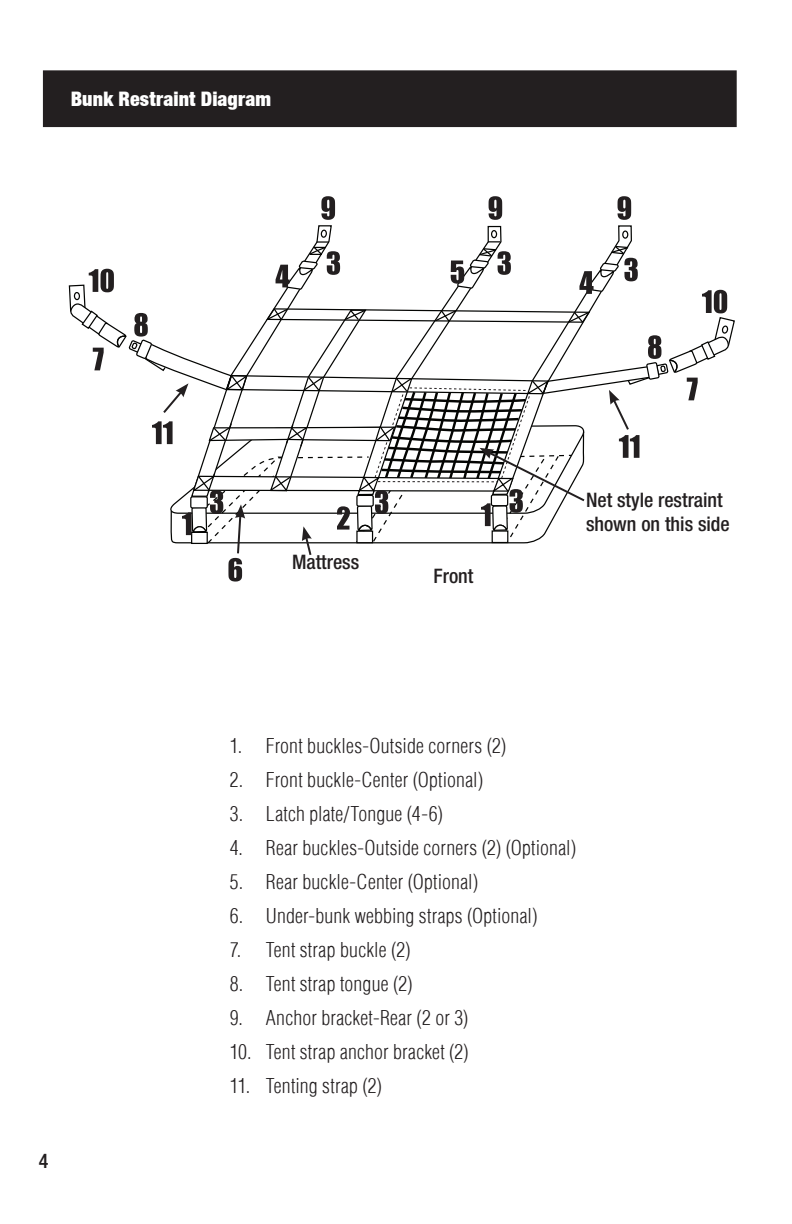
<style>
.page{position:relative;width:792px;height:1224px;background:#fff}
.page>*{position:absolute;margin:0;border:0;box-sizing:border-box;transform-origin:0 0}
.t1{font:300 condensed 20px "Helvetica LT";letter-spacing:.01em;color:#231f20}
.t2{font:500 condensed 20px/24px "Helvetica Neue LT Std";color:#231f20}
.t3{font:900 condensed 20px "Helvetica Neue LT";letter-spacing:.005em;color:#fff}
</style>
<div class="page">
<div style="left:44px;top:71px;width:692px;height:55px;background:#231f20"></div>
<div style="left:43px;top:70px;width:694px;height:57px;border:2px solid #231f20"></div>
<svg style="left:68px;top:196px;width:667px;height:386px"></svg>
<p class="t3" style="left:71px;top:87px;width:202px">Bunk Restraint Diagram</p>
<p class="t2" style="left:39px;top:1148px;width:11px">4</p>
<p class="t2" style="left:292px;top:549px;width:69px">Mattress</p>
<p class="t2" style="left:434px;top:563px;width:41px">Front</p>
<p class="t2" style="left:586px;top:487px;width:145px">Net style restraint shown on this side</p>
<p class="t1" style="left:230px;top:733px;width:278px">1. Front buckles-Outside corners (2)</p>
<p class="t1" style="left:230px;top:767px;width:255px">2. Front buckle-Center (Optional)</p>
<p class="t1" style="left:230px;top:801px;width:215px">3. Latch plate/Tongue (4-6)</p>
<p class="t1" style="left:230px;top:835px;width:348px">4. Rear buckles-Outside corners (2) (Optional)</p>
<p class="t1" style="left:230px;top:869px;width:250px">5. Rear buckle-Center (Optional)</p>
<p class="t1" style="left:230px;top:903px;width:309px">6. Under-bunk webbing straps (Optional)</p>
<p class="t1" style="left:230px;top:937px;width:182px">7. Tent strap buckle (2)</p>
<p class="t1" style="left:230px;top:971px;width:184px">8. Tent strap tongue (2)</p>
<p class="t1" style="left:230px;top:1005px;width:240px">9. Anchor bracket-Rear (2 or 3)</p>
<p class="t1" style="left:230px;top:1039px;width:241px">10. Tent strap anchor bracket (2)</p>
<p class="t1" style="left:230px;top:1073px;width:154px">11. Tenting strap (2)</p>
</div>
